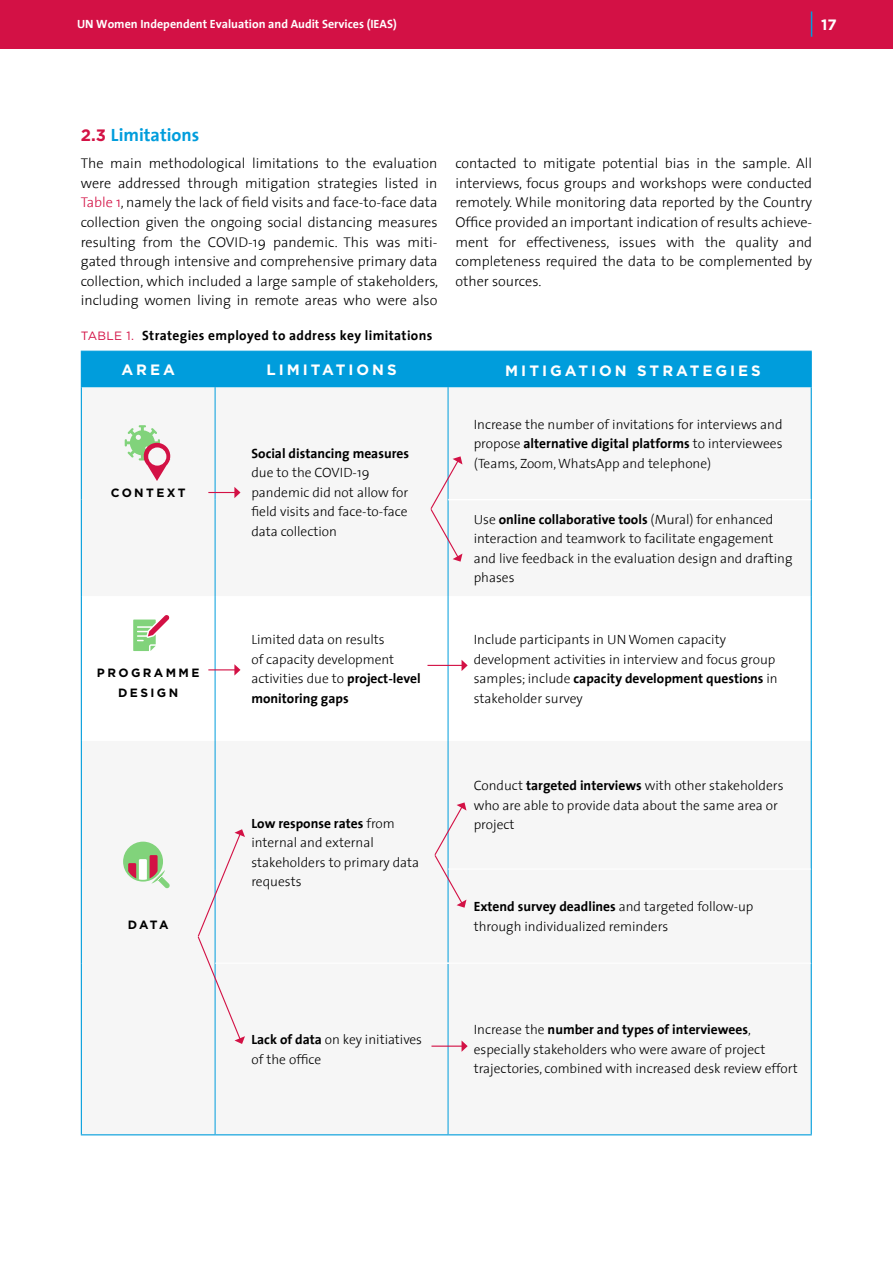
<style>
.page{position:relative;width:893px;height:1263px;background:#fff}
.page>*{position:absolute;margin:0;border:0;box-sizing:border-box;transform-origin:0 0}
.BLUE_HEADING{font:700 18px "The Sans";color:#009ddc}
.t1{font:700 15px "Gotham";letter-spacing:.2em;color:#fff}
.t2{font:300 14.25px/19.6px "The Sans";color:#000;text-align:justify}
.t3{font:300 13.5px/19.5px "The Sans";color:#000}
.Table___Figures{font:700 13.5px "The Sans";letter-spacing:.025em;color:#000}
.t4{font:700 12px "The Sans";color:#fff}
.t5{font:700 12px/19.6px "Gotham";letter-spacing:.2em;color:#000;text-align:center}
.s1{font-family:"Gotham";font-size:16.5px;color:#d31245}
.s2{color:#d31145}
.s3{font-family:"Gotham";font-weight:400;font-size:12px;color:#d31145}
.s4{font-weight:700}
</style>
<div class="page">
<div style="left:0;top:0;width:893px;height:48px;background:#d31145"></div>
<svg style="left:811px;top:11px;width:1px;height:26px"></svg>
<div style="left:82px;top:352px;width:729px;height:35px;background:#009ddc"></div>
<svg style="left:82px;top:387px;width:729px;height:747px;fill:#f6f6f6"></svg>
<hr style="left:81px;top:351px;width:134px;height:1px;background:#009ddc">
<hr style="left:81px;top:352px;width:1px;height:35px;background:#009ddc">
<hr style="left:215px;top:351px;width:233px;height:1px;background:#009ddc">
<hr style="left:448px;top:351px;width:364px;height:1px;background:#009ddc">
<hr style="left:811px;top:352px;width:1px;height:35px;background:#009ddc">
<hr style="left:81px;top:387px;width:1px;height:113px;background:#009ddc">
<hr style="left:81px;top:500px;width:1px;height:96px;background:#009ddc">
<hr style="left:811px;top:387px;width:1px;height:113px;background:#009ddc">
<hr style="left:811px;top:500px;width:1px;height:96px;background:#009ddc">
<hr style="left:81px;top:596px;width:1px;height:145px;background:#009ddc">
<hr style="left:811px;top:596px;width:1px;height:145px;background:#009ddc">
<hr style="left:81px;top:741px;width:1px;height:128px;background:#009ddc">
<hr style="left:81px;top:869px;width:1px;height:94px;background:#009ddc">
<hr style="left:81px;top:963px;width:1px;height:171px;background:#009ddc">
<hr style="left:81px;top:1134px;width:134px;height:1px;background:#009ddc">
<hr style="left:811px;top:741px;width:1px;height:128px;background:#009ddc">
<hr style="left:811px;top:869px;width:1px;height:94px;background:#009ddc">
<hr style="left:811px;top:963px;width:1px;height:171px;background:#009ddc">
<hr style="left:215px;top:1134px;width:233px;height:1px;background:#009ddc">
<hr style="left:448px;top:1134px;width:364px;height:1px;background:#009ddc">
<hr style="left:215px;top:352px;width:1px;height:35px;background:#009ddc">
<hr style="left:448px;top:352px;width:1px;height:35px;background:#009ddc">
<hr style="left:215px;top:387px;width:1px;height:113px;background:#009ddc">
<hr style="left:215px;top:500px;width:1px;height:96px;background:#009ddc">
<hr style="left:448px;top:387px;width:1px;height:113px;background:#009ddc">
<hr style="left:448px;top:500px;width:1px;height:96px;background:#009ddc">
<hr style="left:215px;top:596px;width:1px;height:145px;background:#009ddc">
<hr style="left:448px;top:596px;width:1px;height:145px;background:#009ddc">
<hr style="left:215px;top:741px;width:1px;height:128px;background:#009ddc">
<hr style="left:448px;top:741px;width:1px;height:128px;background:#009ddc">
<hr style="left:448px;top:869px;width:1px;height:94px;background:#009ddc">
<hr style="left:215px;top:963px;width:1px;height:171px;background:#009ddc">
<hr style="left:448px;top:964px;width:1px;height:170px;background:#009ddc">
<hr style="left:448px;top:499px;width:363px;height:1px;background:#fff">
<hr style="left:448px;top:868px;width:363px;height:2px;background:#fff">
<hr style="left:448px;top:963px;width:363px;height:1px;background:#fff">
<hr style="left:215px;top:963px;width:233px;height:1px;background:#fff">
<svg style="left:208px;top:487px;width:32px;height:11px"></svg>
<svg style="left:208px;top:664px;width:32px;height:11px"></svg>
<hr style="left:427px;top:665px;width:35px;height:1px;background:#d31145">
<svg style="left:462px;top:660px;width:6px;height:11px"></svg>
<hr style="left:431px;top:1045px;width:31px;height:2px;background:#d31145">
<svg style="left:462px;top:1040px;width:6px;height:12px"></svg>
<svg style="left:429px;top:456px;width:33px;height:106px"></svg>
<svg style="left:197px;top:829px;width:48px;height:215px"></svg>
<svg style="left:433px;top:802px;width:33px;height:106px"></svg>
<svg style="left:123px;top:842px;width:47px;height:46px"></svg>
<svg style="left:133px;top:615px;width:37px;height:36px"></svg>
<svg style="left:125px;top:425px;width:45px;height:56px"></svg>
<div style="left:148px;top:447px;width:18px;height:19px;background:#f6f6f6;border-radius:50%"></div>
<p class="t4" style="left:77px;top:14px;width:321px">UN Women Independent Evaluation and Audit Services (IEAS)</p>
<p class="t1" style="left:821px;top:15px;width:17px">17</p>
<p class="BLUE_HEADING" style="left:81px;top:120px;width:120px"><span class="s1">2.3</span> Limitations</p>
<p class="t2" style="left:81px;top:153px;width:359px">The main methodological limitations to the evaluation were addressed through mitigation strategies listed in <span class="s2">Table 1</span>, namely the lack of field visits and face-to-face data collection given the ongoing social distancing measures resulting from the COVID-19 pandemic. This was miti&shy;gated through intensive and comprehensive primary data collection, which included a large sample of stakeholders, including women living in remote areas who were also</p>
<p class="t2" style="left:455px;top:153px;width:358px">contacted to mitigate potential bias in the sample. All interviews, focus groups and workshops were conducted remotely. While monitoring data reported by the Country Office provided an important indication of results achieve&shy;ment for effectiveness, issues with the quality and completeness required the data to be complemented by other sources.</p>
<p class="Table___Figures" style="left:81px;top:324px;width:353px"><span class="s3">TABLE 1.</span> Strategies employed to address key limitations</p>
<p class="t1" style="left:121px;top:360px;width:55px">AREA</p>
<p class="t1" style="left:266px;top:360px;width:132px">LIMITATIONS</p>
<p class="t1" style="left:505px;top:360px;width:257px">MITIGATION STRATEGIES</p>
<p class="t5" style="left:111px;top:482px;width:77px">CONTEXT</p>
<p class="t5" style="left:97px;top:663px;width:104px">PROGRAMME<br>DESIGN</p>
<p class="t5" style="left:128px;top:915px;width:42px">DATA</p>
<p class="t3" style="left:251px;top:443px;width:159px"><span class="s4">Social distancing measures </span>due to the COVID-19 pandemic did not allow for field visits and face-to-face data collection</p>
<p class="t3" style="left:474px;top:414px;width:310px;text-align:justify">Increase the number of invitations for interviews and propose <span class="s4">alternative digital platforms</span> to interviewees (Teams, Zoom, WhatsApp and telephone)</p>
<p class="t3" style="left:474px;top:509px;width:320px">Use <span class="s4">online collaborative tools</span> (Mural) for enhanced interaction and teamwork to facilitate engagement and live feedback in the evaluation design and drafting phases</p>
<p class="t3" style="left:251px;top:629px;width:171px">Limited data on results<br>of capacity development activities due to <span class="s4">project-level monitoring gaps</span></p>
<p class="t3" style="left:474px;top:629px;width:305px">Include participants in UN Women capacity development activities in interview and focus group samples; include <span class="s4">capacity development questions</span> in stakeholder survey</p>
<p class="t3" style="left:251px;top:813px;width:169px"><span class="s4">Low response rates</span> from internal and external stakeholders to primary data requests</p>
<p class="t3" style="left:474px;top:775px;width:311px">Conduct <span class="s4">targeted interviews</span> with other stakeholders who are able to provide data about the same area or project</p>
<p class="t3" style="left:474px;top:896px;width:281px"><span class="s4">Extend survey deadlines</span> and targeted follow-up through individualized reminders</p>
<p class="t3" style="left:251px;top:1029px;width:172px"><span class="s4">Lack of data</span> on key initiatives of the office</p>
<p class="t3" style="left:474px;top:1020px;width:325px">Increase the <span class="s4">number and types of interviewees</span>, especially stakeholders who were aware of project trajectories, combined with increased desk review effort</p>
</div>
